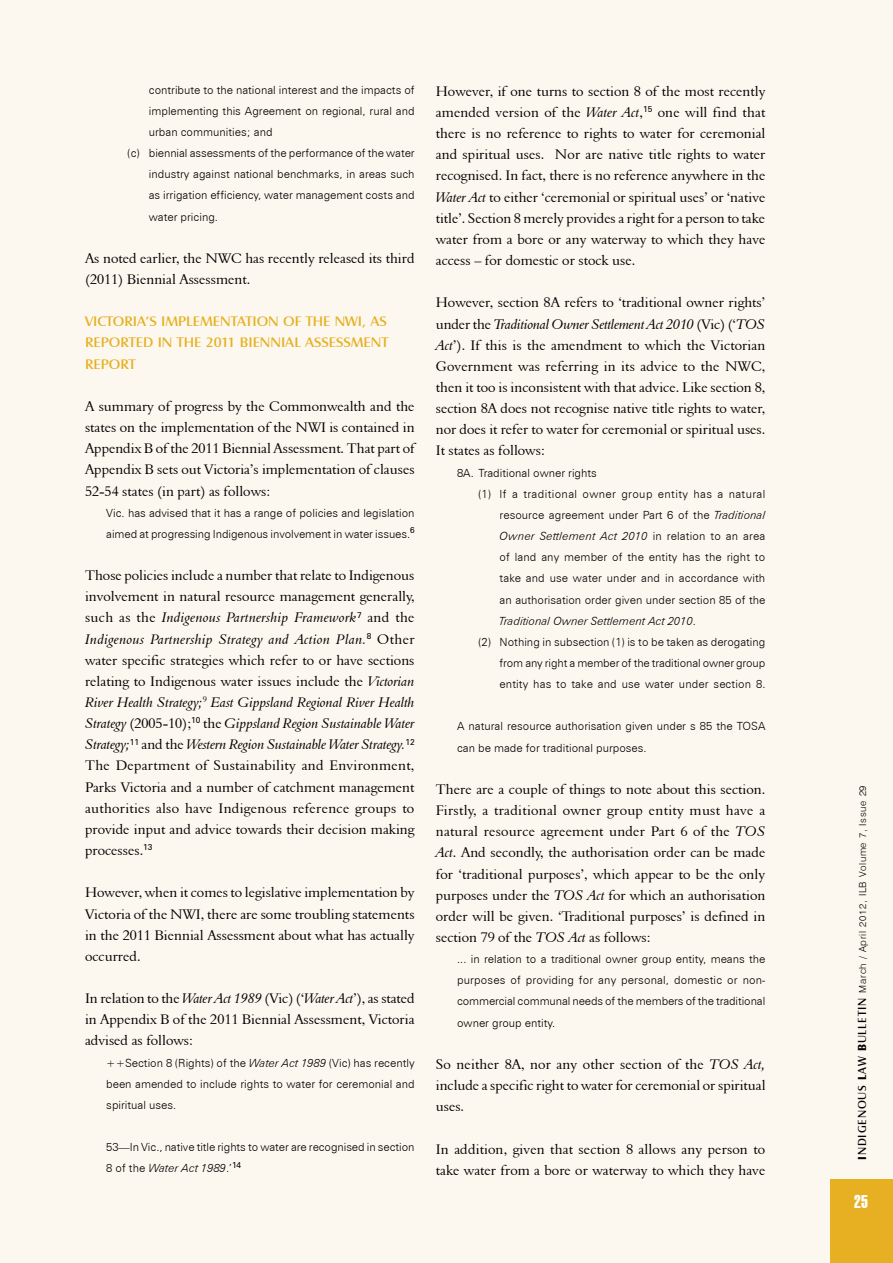
<style>
.page{position:relative;width:893px;height:1263px;background:#fdf8ef}
.page>*{position:absolute;margin:0;border:0;box-sizing:border-box;transform-origin:0 0}
.t1{font:18px "Swiss 911 BT Extra Compressed";color:#fff}
.t2{font:14.25px/21.1px "Aldine 401 BT Roman A";color:#000;text-align:justify}
.t3{font:14.25px/21.1px "Aldine 401 BT Italic A";letter-spacing:-.005em;color:#000;text-align:justify}
.t4{font:14.25px/21.1px "Aldine 401 BT Italic A";letter-spacing:.025em;color:#000}
.t5{font:14.25px/21.1px "Castle T";color:#e6b022;text-align:justify;scale:1.1 1}
.t6{font:300 11.25px/21.1px "Zurich BT";color:#000}
.t7{font:italic 300 11.25px "Zurich BT";color:#000}
.t8{font:300 11.25px "Zurich BT";letter-spacing:.035em;color:#000}
.t9{font:300 9.75px "Swiss 721 BT";letter-spacing:.075em;color:#000}
.s1{font-family:"Aldine 401 BT Roman A"}
.s2{font-family:"Aldine 401 BT Italic A"}
.s3{font-style:italic}
.s4{font-style:normal}
.s5{font-family:"Castle T";font-weight:700;font-size:12px}
.s6{font-family:"Castle T";font-weight:400;font-size:12px}
</style>
<div class="page">
<div style="left:830px;top:1179px;width:63px;height:84px;background:#e6b022"></div>
<p class="t6" style="left:149px;top:79px;width:267px">contribute to the national interest and the impacts of</p>
<p class="t6" style="left:149px;top:100px;width:267px">implementing this Agreement on regional, rural and</p>
<p class="t6" style="left:149px;top:121px;width:125px">urban communities; and</p>
<p class="t6" style="left:128px;top:142px;width:289px">(c) biennial assessments of the performance of the water</p>
<p class="t6" style="left:149px;top:164px;width:267px">industry against national benchmarks, in areas such</p>
<p class="t6" style="left:149px;top:185px;width:267px">as irrigation efficiency, water management costs and</p>
<p class="t6" style="left:149px;top:206px;width:70px">water pricing.</p>
<p class="t2" style="left:85px;top:247px;width:331px">As noted earlier, the NWC has recently released its third (2011) Biennial Assessment.</p>
<p class="t5" style="left:85px;top:311px;width:276px">VI CTORIA’S IMPLEMENTATI ON OF THE NWI, AS REPORTED IN THE 2011 BI ENNIAL ASSESSMENT REPORT</p>
<p class="t2" style="left:85px;top:395px;width:331px">A summary of progress by the Commonwealth and the states on the implementation of the NWI is contained in Appendix B of the 2011 Biennial Assessment. That part of Appendix B sets out Victoria’s implementation of clauses 52-54 states (in part) as follows:</p>
<p class="t6" style="left:106px;top:502px;width:310px">Vic. has advised that it has a range of policies and legislation aimed at progressing Indigenous involvement in water issues.<sup>6</sup></p>
<p class="t2" style="left:85px;top:565px;width:331px">Those policies include a number that relate to Indigenous involvement in natural resource management generally,</p>
<p class="t4" style="left:85px;top:607px;width:331px"><span class="s1">such as the</span> Indigenous Partnership Framework<sup>7</sup> <span class="s1">and the<br></span>Indigenous Partnership Strategy and Action Plan.<sup>8</sup> <span class="s1">Other</span></p>
<p class="t2" style="left:85px;top:649px;width:331px">water specific strategies which refer to or have sections relating to Indigenous water issues include the <span class="s2">Victorian</span></p>
<p class="t3" style="left:85px;top:691px;width:331px">River Health Strategy;<sup>9</sup> East Gippsland Regional River Health Strategy <span class="s1">(2005-10);</span><sup>10</sup> <span class="s1">the</span> Gippsland Region Sustainable Water Strategy;<sup>11</sup> <span class="s1">and the</span> Western Region Sustainable Water Strategy.<sup>12</sup></p>
<p class="t2" style="left:85px;top:755px;width:331px">The Department of Sustainability and Environment, Parks Victoria and a number of catchment management authorities also have Indigenous reference groups to provide input and advice towards their decision making processes.<sup>13</sup></p>
<p class="t2" style="left:85px;top:882px;width:331px">However, when it comes to legislative implementation by Victoria of the NWI, there are some troubling statements in the 2011 Biennial Assessment about what has actually occurred.</p>
<p class="t2" style="left:85px;top:987px;width:331px">In relation to the <span class="s2">Water Act 1989</span> (Vic) (‘<span class="s2">Water Act</span>’), as stated in Appendix B of the 2011 Biennial Assessment, Victoria advised as follows:</p>
<p class="t6" style="left:106px;top:1052px;width:310px;text-align:justify">++Section 8 (Rights) of the <span class="s3">Water Act 1989</span> (Vic) has recently been amended to include rights to water for ceremonial and spiritual uses.</p>
<p class="t6" style="left:106px;top:1136px;width:310px">53—In Vic., native title rights to water are recognised in section<br>8 of the <span class="s3">Water Act 1989</span>.’<sup>14</sup></p>
<p class="t2" style="left:436px;top:80px;width:331px">However, if one turns to section 8 of the most recently amended version of the <span class="s2">Water Act</span>,<sup>15</sup> one will find that there is no reference to rights to water for ceremonial and spiritual uses. Nor are native title rights to water recognised. In fact, there is no reference anywhere in the <span class="s2">Water Act</span> to either ‘ceremonial or spiritual uses’ or ‘native title’. Section 8 merely provides a right for a person to take water from a bore or any waterway to which they have access – for domestic or stock use.</p>
<p class="t2" style="left:436px;top:292px;width:331px">However, section 8A refers to ‘traditional owner rights’</p>
<p class="t3" style="left:436px;top:313px;width:331px"><span class="s1">under the</span> Traditional Owner Settlement Act 2010 <span class="s1">(Vic) (‘</span>TOS</p>
<p class="t2" style="left:436px;top:334px;width:331px"><span class="s2">Act</span>’). If this is the amendment to which the Victorian Government was referring in its advice to the NWC, then it too is inconsistent with that advice. Like section 8, section 8A does not recognise native title rights to water, nor does it refer to water for ceremonial or spiritual uses.<br>It states as follows:</p>
<p class="t6" style="left:457px;top:462px;width:141px">8A. Traditional owner rights</p>
<p class="t8" style="left:478px;top:487px;width:288px">(1) If a traditional owner group entity has a natural</p>
<p class="t6" style="left:500px;top:504px;width:267px">resource agreement under Part 6 of the <span class="s3">Traditional</span></p>
<p class="t7" style="left:500px;top:529px;width:267px">Owner Settlement Act 2010 <span class="s4">in relation to an area</span></p>
<p class="t6" style="left:500px;top:547px;width:267px">of land any member of the entity has the right to</p>
<p class="t6" style="left:500px;top:568px;width:267px">take and use water under and in accordance with</p>
<p class="t6" style="left:500px;top:589px;width:267px">an authorisation order given under section 85 of the</p>
<p class="t7" style="left:500px;top:614px;width:198px">Traditional Owner Settlement Act 2010<span class="s4">.</span></p>
<p class="t6" style="left:478px;top:631px;width:289px">(2) Nothing in subsection (1) is to be taken as derogating</p>
<p class="t6" style="left:500px;top:652px;width:267px">from any right a member of the traditional owner group</p>
<p class="t6" style="left:500px;top:673px;width:267px">entity has to take and use water under section 8.</p>
<p class="t6" style="left:457px;top:716px;width:310px">A natural resource authorisation given under s 85 the TOSA can be made for traditional purposes.</p>
<p class="t2" style="left:436px;top:778px;width:331px">There are a couple of things to note about this section.<br>Firstly, a traditional owner group entity must have a natural resource agreement under Part 6 of the <span class="s2">TOS Act</span>. And secondly, the authorisation order can be made for ‘traditional purposes’, which appear to be the only purposes under the <span class="s2">TOS Act</span> for which an authorisation order will be given. ‘Traditional purposes’ is defined in section 79 of the <span class="s2">TOS Act</span> as follows:</p>
<p class="t6" style="left:457px;top:948px;width:310px;text-align:justify">... in relation to a traditional owner group entity, means the purposes of providing for any personal, domestic or non&shy;commercial communal needs of the members of the traditional owner group entity.</p>
<p class="t2" style="left:436px;top:1053px;width:331px">So neither 8A, nor any other section of the <span class="s2">TOS Act, </span>include a specific right to water for ceremonial or spiritual uses.</p>
<p class="t2" style="left:436px;top:1138px;width:331px">In addition, given that section 8 allows any person to take water from a bore or waterway to which they have</p>
<p class="t9" style="left:857px;top:1160px;width:376px;rotate:-90deg"><span class="s5">I</span><span class="s6">NDIGENOUS</span> <span class="s5">L</span><span class="s6">AW</span> <span class="s5">B</span><span class="s6">ULLETIN</span> March / April 2012, ILB Volume 7, Issue 29</p>
<p class="t1" style="left:854px;top:1192px;width:15px">25</p>
</div>
